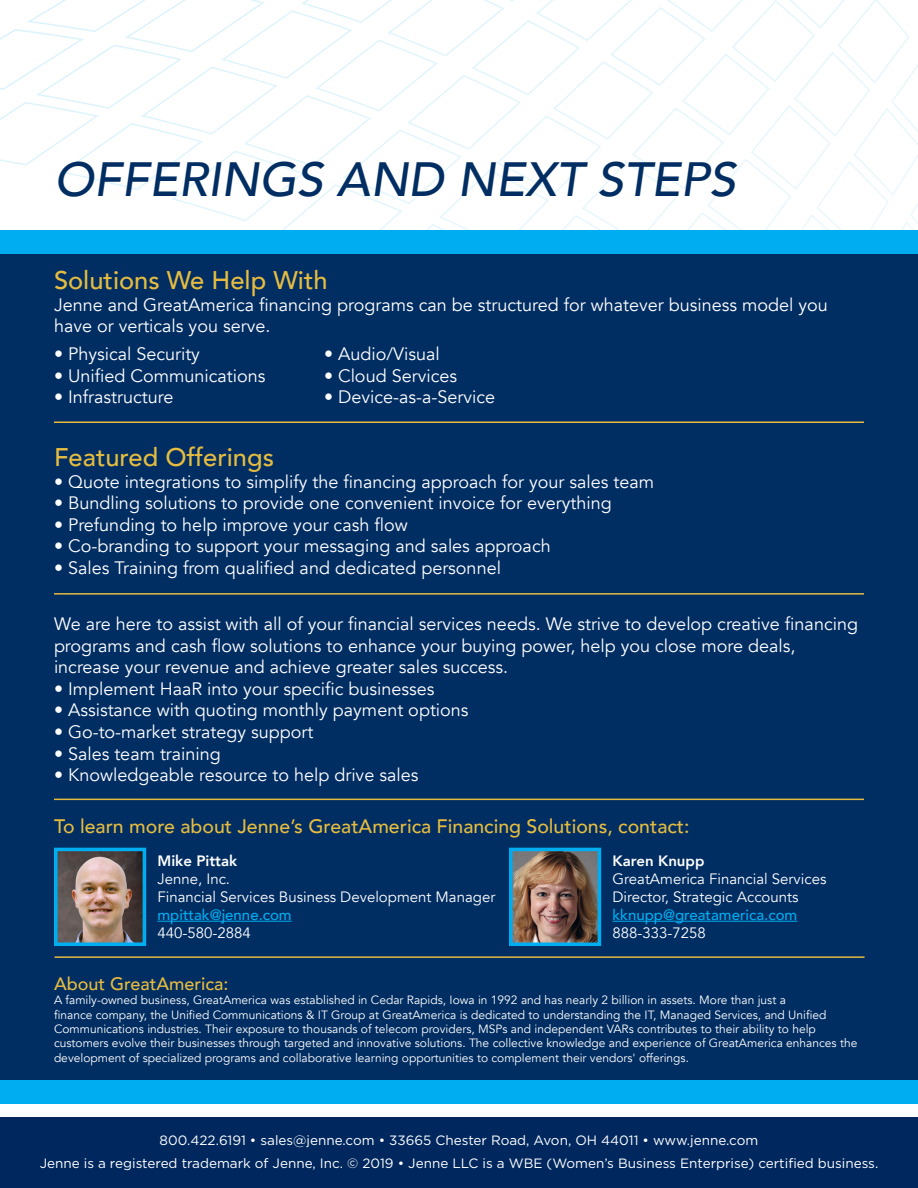
<style>
.page{position:relative;width:918px;height:1188px;background:#fff}
.page>*{position:absolute;margin:0;border:0;box-sizing:border-box;transform-origin:0 0}
.t1{font:italic 500 48px "Avenir";color:#002d62}
.t2{font:500 25.5px "Avenir";color:#e6bc40}
.t3{font:500 19.5px "Avenir";color:#e6bc40}
.t4{font:18px/21.6px "Avenir";color:#fff}
.t5{font:500 18px "Avenir";color:#e6bc40}
.t6{font:15px/18px "Avenir";color:#fff}
.t7{font:500 15px "Avenir";color:#00adf0}
.t8{font:800 15px "Avenir";color:#fff}
.t9{font:13.5px/22.5px "Gotham";color:#fff;text-align:center}
.t10{font:12px/14.4px "Avenir";color:#fff}
</style>
<div class="page">
<svg style="left:0;top:0;width:918px;height:230px"></svg>
<div style="left:0;top:254px;width:918px;height:826px;background:#002d62"></div>
<div style="left:0;top:230px;width:918px;height:24px;background:#00adf0"></div>
<hr style="left:54px;top:422px;width:810px;height:1px;background:#e6bc40">
<div style="left:0;top:1080px;width:918px;height:23px;background:#00adf0"></div>
<hr style="left:54px;top:593px;width:810px;height:2px;background:#e6bc40">
<hr style="left:54px;top:799px;width:810px;height:1px;background:#e6bc40">
<img style="left:59px;top:853px;width:82px;height:88px">
<div style="left:54px;top:848px;width:92px;height:98px;border:4px solid #00adf0"></div>
<div style="left:0;top:1118px;width:918px;height:70px;background:#00285e"></div>
<hr style="left:54px;top:956px;width:810px;height:2px;background:#e6bc40">
<hr style="left:613px;top:921px;width:184px;height:1px;background:#00adf0">
<hr style="left:158px;top:921px;width:134px;height:1px;background:#00adf0">
<img style="left:514px;top:853px;width:82px;height:88px">
<div style="left:509px;top:848px;width:92px;height:98px;border:4px solid #00adf0"></div>
<h1 class="t1" style="left:54px;top:150px;width:683px">OFFERINGS AND NEXT STEPS</h1>
<h2 class="t2" style="left:54px;top:258px;width:275px">Solutions We Help With</h2>
<p class="t4" style="left:54px;top:294px;width:775px">Jenne and GreatAmerica financing programs can be structured for whatever business model you have or verticals you serve.</p>
<p class="t4" style="left:54px;top:343px;width:147px">• Physical Security</p>
<p class="t4" style="left:324px;top:343px;width:117px">• Audio/Visual</p>
<p class="t4" style="left:54px;top:365px;width:213px">• Unified Communications</p>
<p class="t4" style="left:324px;top:365px;width:135px">• Cloud Services</p>
<p class="t4" style="left:54px;top:387px;width:121px">• Infrastructure</p>
<p class="t4" style="left:324px;top:387px;width:173px">• Device-as-a-Service</p>
<h2 class="t2" style="left:54px;top:435px;width:222px">Featured Offerings</h2>
<p class="t4" style="left:54px;top:471px;width:602px">• Quote integrations to simplify the financing approach for your sales team</p>
<p class="t4" style="left:54px;top:492px;width:559px">• Bundling solutions to provide one convenient invoice for everything</p>
<p class="t4" style="left:54px;top:514px;width:355px">• Prefunding to help improve your cash flow</p>
<p class="t4" style="left:54px;top:536px;width:498px">• Co-branding to support your messaging and sales approach</p>
<p class="t4" style="left:54px;top:557px;width:449px">• Sales Training from qualified and dedicated personnel</p>
<p class="t4" style="left:54px;top:613px;width:806px">We are here to assist with all of your financial services needs. We strive to develop creative financing programs and cash flow solutions to enhance your buying power, help you close more deals, increase your revenue and achieve greater sales success.</p>
<p class="t4" style="left:54px;top:678px;width:382px">• Implement HaaR into your specific businesses</p>
<p class="t4" style="left:54px;top:700px;width:416px">• Assistance with quoting monthly payment options</p>
<p class="t4" style="left:54px;top:721px;width:261px">• Go-to-market strategy support</p>
<p class="t4" style="left:54px;top:743px;width:168px">• Sales team training</p>
<p class="t4" style="left:54px;top:765px;width:366px">• Knowledgeable resource to help drive sales</p>
<p class="t3" style="left:54px;top:809px;width:637px">To learn more about Jenne’s GreatAmerica Financing Solutions, contact:</p>
<p class="t8" style="left:158px;top:849px;width:81px">Mike Pittak</p>
<p class="t6" style="left:158px;top:870px;width:339px">Jenne, Inc.<br>Financial Services Business Development Manager</p>
<p class="t7" style="left:158px;top:902px;width:136px">mpittak@jenne.com</p>
<p class="t6" style="left:158px;top:924px;width:95px">440-580-2884</p>
<p class="t8" style="left:613px;top:849px;width:93px">Karen Knupp</p>
<p class="t6" style="left:613px;top:870px;width:215px">GreatAmerica Financial Services<br>Director, Strategic Accounts</p>
<p class="t7" style="left:613px;top:902px;width:186px">kknupp@greatamerica.com</p>
<p class="t6" style="left:613px;top:924px;width:95px">888-333-7258</p>
<p class="t5" style="left:54px;top:968px;width:176px">About GreatAmerica:</p>
<p class="t10" style="left:54px;top:993px;width:805px">A family-owned business, GreatAmerica was established in Cedar Rapids, Iowa in 1992 and has nearly 2 billion in assets. More than just a<br>finance company, the Unified Communications &amp; IT Group at GreatAmerica is dedicated to understanding the IT, Managed Services, and Unified Communications industries. Their exposure to thousands of telecom providers, MSPs and independent VARs contributes to their ability to help customers evolve their businesses through targeted and innovative solutions. The collective knowledge and experience of GreatAmerica enhances the development of specialized programs and collaborative learning opportunities to complement their vendors' offerings.</p>
<p class="t9" style="left:40px;top:1129px;width:840px">800.422.6191 • sales@jenne.com • 33665 Chester Road, Avon, OH 44011 • www.jenne.com<br>Jenne is a registered trademark of Jenne, Inc. © 2019 • Jenne LLC is a WBE (Women’s Business Enterprise) certified business.</p>
</div>
